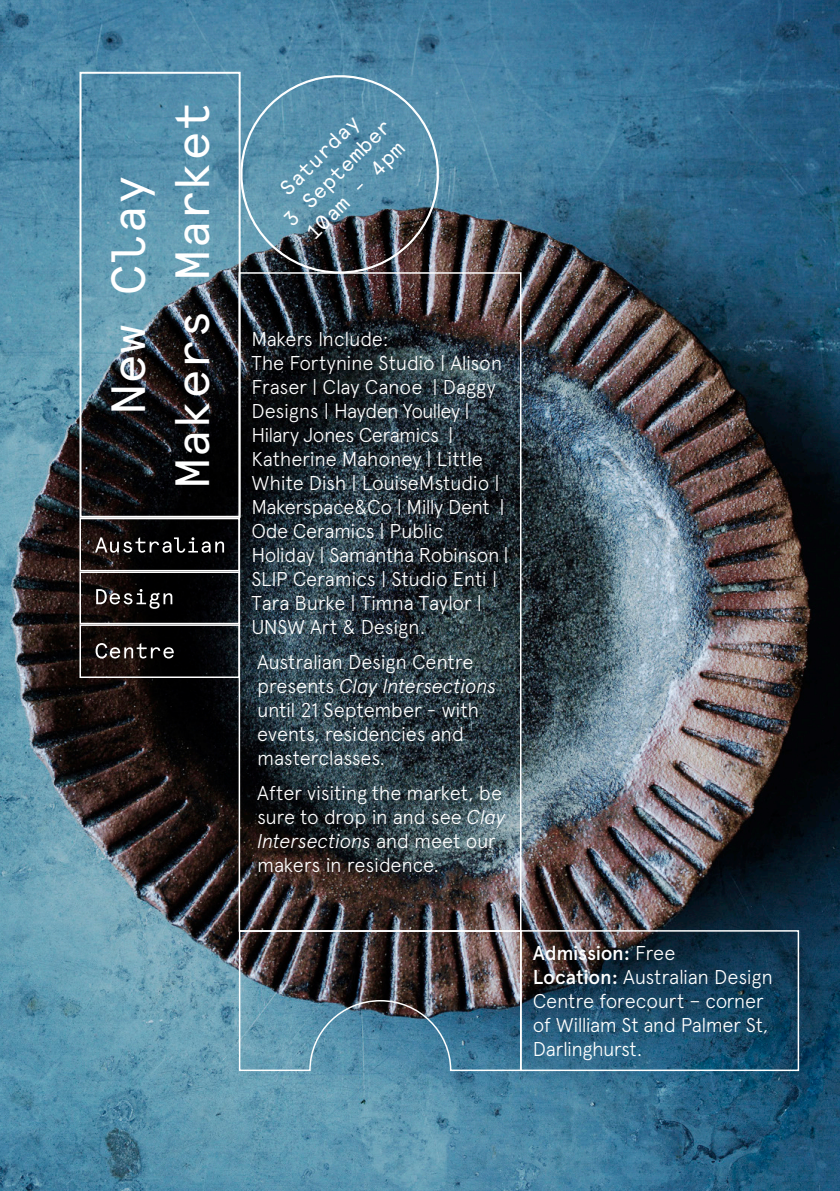
<style>
.page{position:relative;width:840px;height:1191px;background:#fff}
.page>*{position:absolute;margin:0;border:0;box-sizing:border-box;transform-origin:0 0}
.t1{font:48px "Apercu Mono";color:#fff}
.t2{font:20.8px "Apercu Mono";color:#fff}
.body{font:300 20px/24px "Apercu";letter-spacing:-.02em;color:#fff}
.s1{font-style:italic}
.s2{font-weight:500}
</style>
<div class="page">
<img style="left:0;top:0;width:839px;height:1191px">
<img style="left:228px;top:64px;width:219px;height:221px">
<div style="left:79px;top:72px;width:161px;height:446px;border:2px solid #fff"></div>
<div style="left:79px;top:518px;width:161px;height:53px;border:2px solid #fff"></div>
<div style="left:79px;top:571px;width:161px;height:53px;border:2px solid #fff"></div>
<div style="left:79px;top:624px;width:161px;height:54px;border:2px solid #fff"></div>
<svg style="left:95px;top:537px;width:129px;height:16px"></svg>
<svg style="left:96px;top:589px;width:76px;height:20px"></svg>
<svg style="left:95px;top:643px;width:79px;height:15px"></svg>
<div style="left:519px;top:930px;width:279px;height:141px;border:2px solid #fff"></div>
<img style="left:238px;top:929px;width:284px;height:142px">
<p class="t1" style="left:99px;top:414px;width:240px;rotate:-90deg">New Clay</p>
<p class="t1" style="left:163px;top:488px;width:388px;rotate:-90deg">Makers Market</p>
<p class="t2" style="left:274px;top:183px;width:105px;rotate:-45deg">Saturday</p>
<p class="t2" style="left:278px;top:214px;width:144px;rotate:-45deg">3 September</p>
<p class="t2" style="left:300px;top:227px;width:131px;rotate:-45deg">10am - 4pm</p>
<p class="body" style="left:251px;top:326px;width:258px">Makers Include:<br>The Fortynine Studio | Alison<br>Fraser | Clay Canoe | Daggy<br>Designs | Hayden Youlley |<br>Hilary Jones Ceramics |<br>Katherine Mahoney | Little<br>White Dish | LouiseMstudio |<br>Makerspace&amp;Co | Milly Dent |<br>Ode Ceramics | Public<br>Holiday | Samantha Robinson |<br>SLIP Ceramics | Studio Enti |<br>Tara Burke | Timna Taylor |<br>UNSW Art &amp; Design.</p>
<p class="body" style="left:257px;top:650px;width:240px">Australian Design Centre presents <span class="s1">Clay Intersections </span>until 21 September - with events, residencies and masterclasses.</p>
<p class="body" style="left:257px;top:781px;width:250px">After visiting the market, be sure to drop in and see <span class="s1">Clay<br>Intersections</span> and meet our makers in residence.</p>
<p class="body" style="left:532px;top:940px;width:242px"><span class="s2">Admission:</span> Free<br><span class="s2">Location:</span> Australian Design<br>Centre forecourt – corner of William St and Palmer St,<br>Darlinghurst.</p>
</div>
